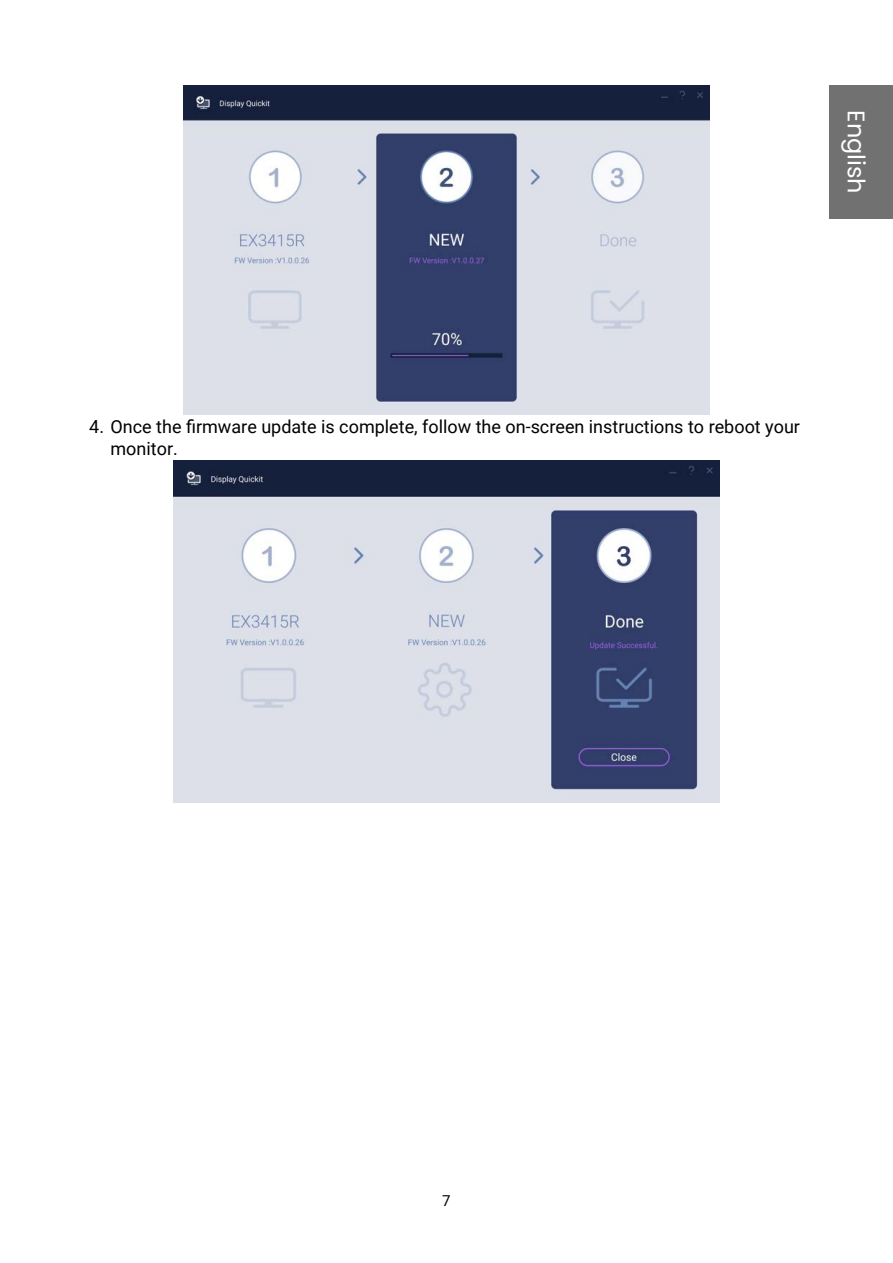
<style>
.page{position:relative;width:893px;height:1263px;background:#fff}
.page>*{position:absolute;margin:0;border:0;box-sizing:border-box;transform-origin:0 0}
.t1{font:24px "Poppins";color:#fff}
.t2{font:18px/21.6px "Roboto";color:#000}
.t3{font:15px "Roboto";color:#000}
</style>
<div class="page">
<div style="left:829px;top:85px;width:64px;height:134px;background:#727171"></div>
<img style="left:183px;top:85px;width:527px;height:329px">
<img style="left:174px;top:461px;width:545px;height:341px">
<h1 class="t1" style="left:870px;top:110px;width:85px;rotate:90deg">English</h1>
<p class="t2" style="left:111px;top:415px;width:691px;text-indent:-21px">4. Once the firmware update is complete, follow the on-screen instructions to reboot your monitor.</p>
<p class="t3" style="left:442px;top:1190px;width:10px">7</p>
</div>
